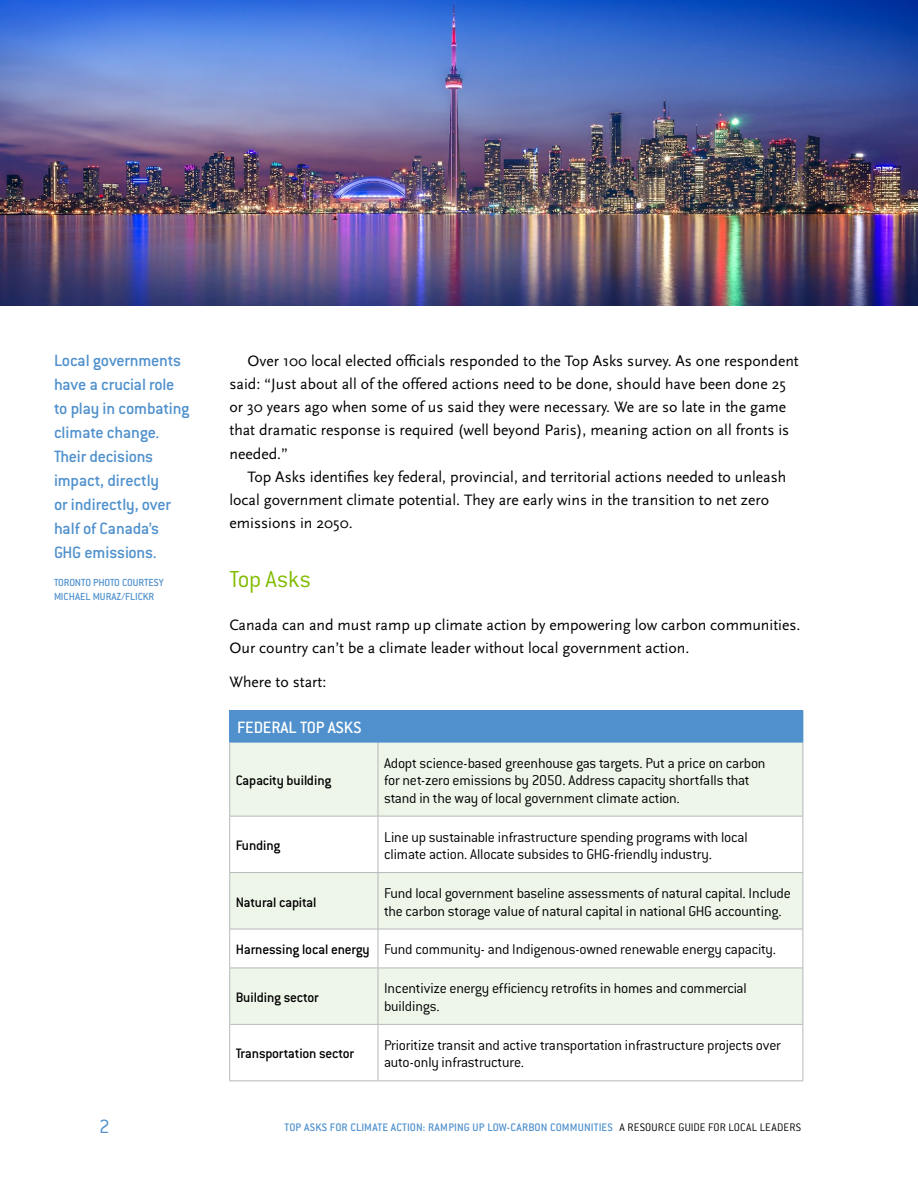
<style>
.page{position:relative;width:918px;height:1188px;background:#fff}
.page>*{position:absolute;margin:0;border:0;box-sizing:border-box;transform-origin:0 0}
.head_2{font:300 25.5px "Conduit ITC";color:#82bc00}
.head_1{font:300 21px "Conduit ITC";color:#5091cd}
.callout_big_blue{font:500 18px/24px "Conduit ITC";letter-spacing:-.015em;color:#5091cd}
.table_head{font:500 18px "Conduit ITC";color:#fff}
.body_before_after_bu{font:15.75px/23.2px "Scala Sans";color:#000}
.body_text{font:15.75px/23.2px "Scala Sans";color:#000}
.body_first{font:15.75px/23.2px "Scala Sans";color:#000}
.body_first_space_abo{font:15.75px "Scala Sans";color:#000}
.table_text{font:300 15.6px/17.5px "Conduit ITC";letter-spacing:-.015em;color:#000}
.table_text-2{font:500 15px "Conduit ITC";letter-spacing:-.015em;color:#000}
.pub_info_body{font:500 12px "Conduit ITC";letter-spacing:.01em;color:#5091cd}
.callout_big_blue-2{font:500 11.25px/13.5px "Conduit ITC";letter-spacing:-.005em;color:#5091cd}
.s1{font-weight:300;color:#000}
</style>
<div class="page">
<div style="left:230px;top:711px;width:573px;height:31px;background:#5091cd"></div>
<svg style="left:230px;top:743px;width:573px;height:281px;fill:#eef5e9"></svg>
<hr style="left:229px;top:742px;width:1px;height:74px;background:#b6b8ba">
<hr style="left:378px;top:742px;width:1px;height:74px;background:#b6b8ba">
<hr style="left:803px;top:742px;width:1px;height:74px;background:#b6b8ba">
<hr style="left:230px;top:816px;width:148px;height:1px;background:#b6b8ba">
<hr style="left:229px;top:816px;width:1px;height:56px;background:#b6b8ba">
<hr style="left:378px;top:816px;width:425px;height:1px;background:#b6b8ba">
<hr style="left:378px;top:816px;width:1px;height:56px;background:#b6b8ba">
<hr style="left:803px;top:816px;width:1px;height:56px;background:#b6b8ba">
<hr style="left:230px;top:872px;width:148px;height:1px;background:#b6b8ba">
<hr style="left:229px;top:873px;width:1px;height:56px;background:#b6b8ba">
<hr style="left:378px;top:872px;width:425px;height:1px;background:#b6b8ba">
<hr style="left:378px;top:873px;width:1px;height:56px;background:#b6b8ba">
<hr style="left:803px;top:873px;width:1px;height:56px;background:#b6b8ba">
<hr style="left:230px;top:929px;width:148px;height:1px;background:#b6b8ba">
<hr style="left:229px;top:929px;width:1px;height:39px;background:#b6b8ba">
<hr style="left:378px;top:929px;width:425px;height:1px;background:#b6b8ba">
<hr style="left:378px;top:929px;width:1px;height:39px;background:#b6b8ba">
<hr style="left:803px;top:929px;width:1px;height:39px;background:#b6b8ba">
<hr style="left:230px;top:968px;width:148px;height:1px;background:#b6b8ba">
<hr style="left:229px;top:968px;width:1px;height:56px;background:#b6b8ba">
<hr style="left:378px;top:968px;width:425px;height:1px;background:#b6b8ba">
<hr style="left:378px;top:968px;width:1px;height:56px;background:#b6b8ba">
<hr style="left:803px;top:968px;width:1px;height:56px;background:#b6b8ba">
<hr style="left:230px;top:1024px;width:148px;height:1px;background:#b6b8ba">
<hr style="left:229px;top:1025px;width:1px;height:56px;background:#b6b8ba">
<hr style="left:378px;top:1024px;width:425px;height:1px;background:#b6b8ba">
<hr style="left:378px;top:1025px;width:1px;height:56px;background:#b6b8ba">
<hr style="left:803px;top:1025px;width:1px;height:56px;background:#b6b8ba">
<hr style="left:230px;top:1081px;width:148px;height:1px;background:#b6b8ba">
<hr style="left:378px;top:1081px;width:425px;height:1px;background:#b6b8ba">
<hr style="left:230px;top:710px;width:148px;height:1px;background:#5091cd">
<hr style="left:229px;top:711px;width:1px;height:31px;background:#5091cd">
<hr style="left:378px;top:710px;width:425px;height:1px;background:#5091cd">
<hr style="left:803px;top:711px;width:1px;height:31px;background:#5091cd">
<hr style="left:230px;top:742px;width:148px;height:1px;background:#5091cd">
<hr style="left:378px;top:742px;width:425px;height:1px;background:#5091cd">
<img style="left:0;top:0;width:918px;height:306px">
<p class="callout_big_blue" style="left:54px;top:348px;width:137px">Local governments have a crucial role to play in combating climate change.<br>Their decisions impact, directly<br>or indirectly, over half of Canada’s<br>GHG emissions.</p>
<p class="callout_big_blue-2" style="left:54px;top:576px;width:111px">TORONTO PHOTO COURTESY<br>MICHAEL MURAZ/FLICKR</p>
<p class="body_before_after_bu" style="left:230px;top:349px;width:571px;text-indent:18px">Over 100 local elected officials responded to the Top Asks survey. As one respondent said: “Just about all of the offered actions need to be done, should have been done 25 or 30 years ago when some of us said they were necessary. We are so late in the game that dramatic response is required (well beyond Paris), meaning action on all fronts is needed.”</p>
<p class="body_text" style="left:230px;top:465px;width:558px;text-indent:18px">Top Asks identifies key federal, provincial, and territorial actions needed to unleash local government climate potential. They are early wins in the transition to net zero emissions in 2050.</p>
<p class="head_2" style="left:230px;top:566px;width:83px">Top Asks</p>
<p class="body_first" style="left:230px;top:614px;width:573px">Canada can and must ramp up climate action by empowering low carbon communities.<br>Our country can’t be a climate leader without local government action.</p>
<p class="body_first_space_abo" style="left:230px;top:674px;width:98px">Where to start:</p>
<p class="table_head" style="left:237px;top:717px;width:126px">FEDERAL TOP ASKS</p>
<p class="table_text-2" style="left:236px;top:772px;width:97px">Capacity building</p>
<p class="table_text" style="left:384px;top:754px;width:383px">Adopt science-based greenhouse gas targets. Put a price on carbon for net-zero emissions by 2050. Address capacity shortfalls that stand in the way of local government climate action.</p>
<p class="table_text-2" style="left:236px;top:837px;width:46px">Funding</p>
<p class="table_text" style="left:384px;top:828px;width:365px">Line up sustainable infrastructure spending programs with local climate action. Allocate subsides to GHG-friendly industry.</p>
<p class="table_text-2" style="left:236px;top:893px;width:82px">Natural capital</p>
<p class="table_text" style="left:384px;top:884px;width:408px">Fund local government baseline assessments of natural capital. Include the carbon storage value of natural capital in national GHG accounting.</p>
<p class="table_text-2" style="left:236px;top:941px;width:136px">Harnessing local energy</p>
<p class="table_text" style="left:384px;top:941px;width:394px">Fund community- and Indigenous-owned renewable energy capacity.</p>
<p class="table_text-2" style="left:236px;top:989px;width:85px">Building sector</p>
<p class="table_text" style="left:384px;top:980px;width:364px">Incentivize energy efficiency retrofits in homes and commercial buildings.</p>
<p class="table_text-2" style="left:236px;top:1045px;width:120px">Transportation sector</p>
<p class="table_text" style="left:384px;top:1036px;width:398px">Prioritize transit and active transportation infrastructure projects over auto-only infrastructure.</p>
<p class="head_1" style="left:99px;top:1115px;width:12px">2</p>
<p class="pub_info_body" style="left:285px;top:1121px;width:518px">TOP ASKS FOR CLIMATE ACTION: RAMPING UP LOW-CARBON COMMUNITIES <span class="s1">A RESOURCE GUIDE FOR LOCAL LEADERS</span></p>
</div>
